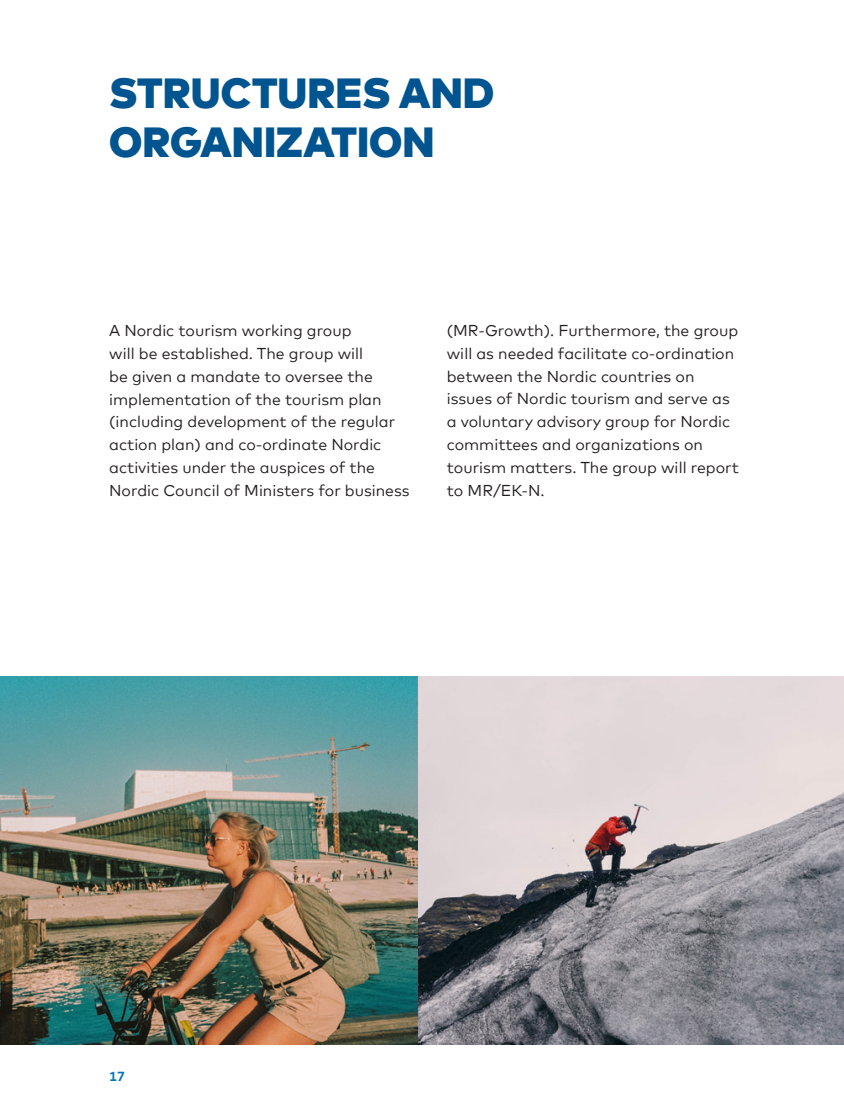
<style>
.page{position:relative;width:844px;height:1117px;background:#fff}
.page>*{position:absolute;margin:0;border:0;box-sizing:border-box;transform-origin:0 0}
.t1{font:900 42px/49px "Mark Offc Pro";color:#00548f}
.t2{font:15.75px/22.8px "Mark Offc Pro";color:#231f20}
.t3{font:700 13.12px "Mark Offc Pro";color:#07b}
</style>
<div class="page">
<img style="left:417px;top:676px;width:426px;height:368px">
<img style="left:0;top:676px;width:417px;height:368px">
<h1 class="t1" style="left:109px;top:65px;width:386px">STRUCTURES AND<br>ORGANIZATION</h1>
<p class="t2" style="left:109px;top:318px;width:302px">A Nordic tourism working group<br>will be established. The group will<br>be given a mandate to oversee the implementation of the tourism plan (including development of the regular action plan) and co-ordinate Nordic activities under the auspices of the Nordic Council of Ministers for business</p>
<p class="t2" style="left:446px;top:318px;width:293px">(MR-Growth). Furthermore, the group will as needed facilitate co-ordination between the Nordic countries on issues of Nordic tourism and serve as a voluntary advisory group for Nordic committees and organizations on tourism matters. The group will report to MR/EK-N.</p>
<p class="t3" style="left:109px;top:1066px;width:17px">17</p>
</div>
